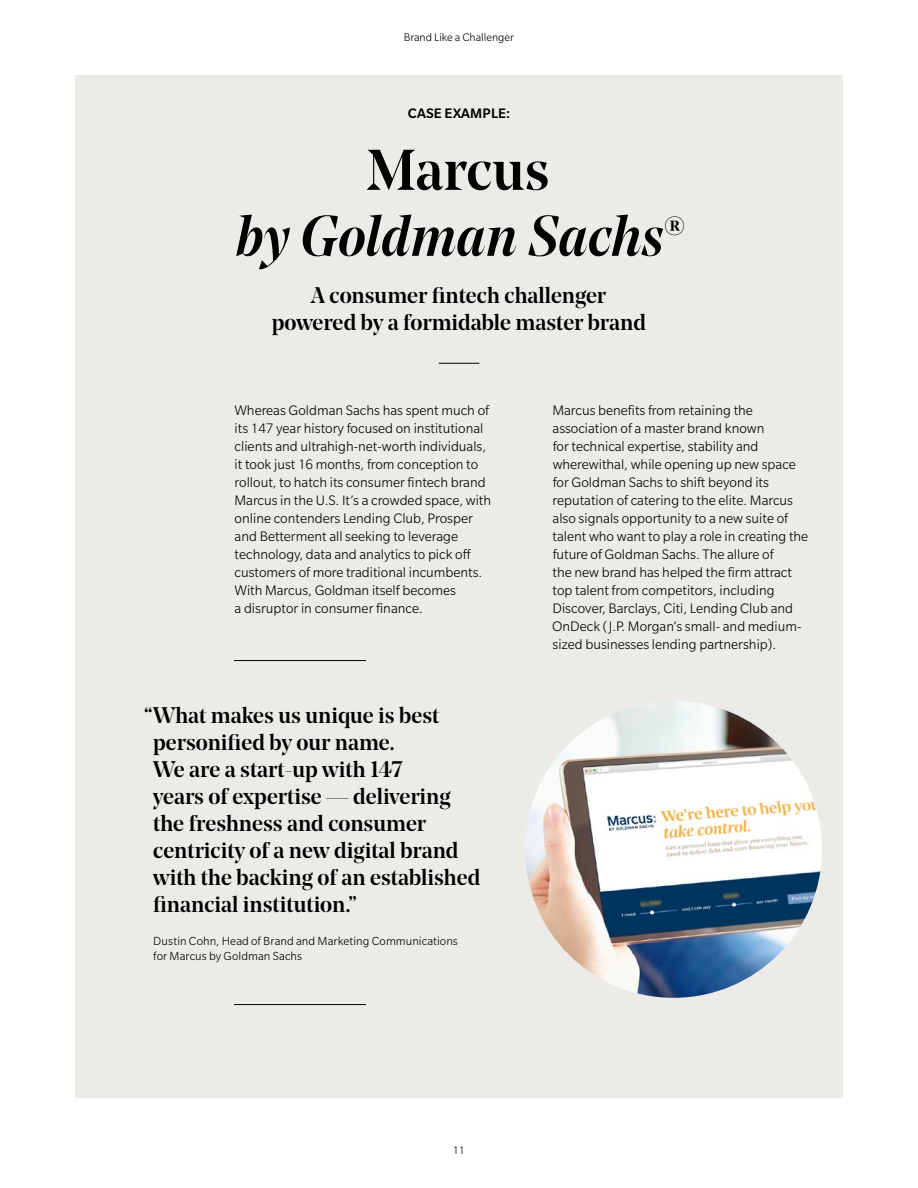
<style>
.page{position:relative;width:918px;height:1188px;background:#fff}
.page>*{position:absolute;margin:0;border:0;box-sizing:border-box;transform-origin:0 0}
.t1{font:italic 500 57px/66px "Noe Display";color:#000;text-align:center}
.t2{font:500 22.5px/27px "Noe Display";color:#000}
.t3{font:300 15px/18px "Slate Pro";color:#000}
.t4{font:500 15px "Slate Pro";letter-spacing:.01em;color:#000}
.t5{font:300 12.75px/15px "Slate Pro";letter-spacing:.005em;color:#000}
.t6{font:300 12px "Slate Pro";color:#000}
.s1{font-style:normal}
</style>
<div class="page">
<div style="left:75px;top:75px;width:768px;height:1023px;background:#ecebe8"></div>
<img style="left:525px;top:701px;width:297px;height:297px;border-radius:148px">
<hr style="left:439px;top:363px;width:40px;height:1px;background:#000">
<hr style="left:234px;top:660px;width:132px;height:1px;background:#000">
<hr style="left:234px;top:1004px;width:132px;height:1px;background:#000">
<p class="t6" style="left:404px;top:31px;width:112px">Brand Like a Challenger</p>
<p class="t4" style="left:408px;top:105px;width:104px">CASE EXAMPLE:</p>
<h1 class="t1" style="left:236px;top:136px;width:450px"><span class="s1">Marcus<br></span>by Goldman Sachs<sup>®</sup></h1>
<h2 class="t2" style="left:272px;top:281px;width:376px;text-align:center">A consumer fintech challenger powered by a formidable master brand</h2>
<p class="t3" style="left:234px;top:401px;width:258px">Whereas Goldman Sachs has spent much of its 147 year history focused on institutional clients and ultrahigh-net-worth individuals, it took just 16 months, from conception to rollout, to hatch its consumer fintech brand Marcus in the U.S. It’s a crowded space, with online contenders Lending Club, Prosper and Betterment all seeking to leverage technology, data and analytics to pick off customers of more traditional incumbents.<br>With Marcus, Goldman itself becomes<br>a disruptor in consumer finance.</p>
<h2 class="t2" style="left:153px;top:702px;width:329px;text-indent:-9px">“What makes us unique is best personified by our name.<br>We are a start-up with 147<br>years of expertise — delivering the freshness and consumer centricity of a new digital brand with the backing of an established financial institution.”</h2>
<p class="t5" style="left:153px;top:934px;width:306px">Dustin Cohn, Head of Brand and Marketing Communications for Marcus by Goldman Sachs</p>
<p class="t3" style="left:552px;top:401px;width:258px">Marcus benefits from retaining the association of a master brand known<br>for technical expertise, stability and wherewithal, while opening up new space for Goldman Sachs to shift beyond its reputation of catering to the elite. Marcus also signals opportunity to a new suite of talent who want to play a role in creating the future of Goldman Sachs. The allure of<br>the new brand has helped the firm attract top talent from competitors, including Discover, Barclays, Citi, Lending Club and OnDeck (J.P. Morgan’s small- and medium&shy;sized businesses lending partnership).</p>
<p class="t6" style="left:453px;top:1144px;width:13px">11</p>
</div>
